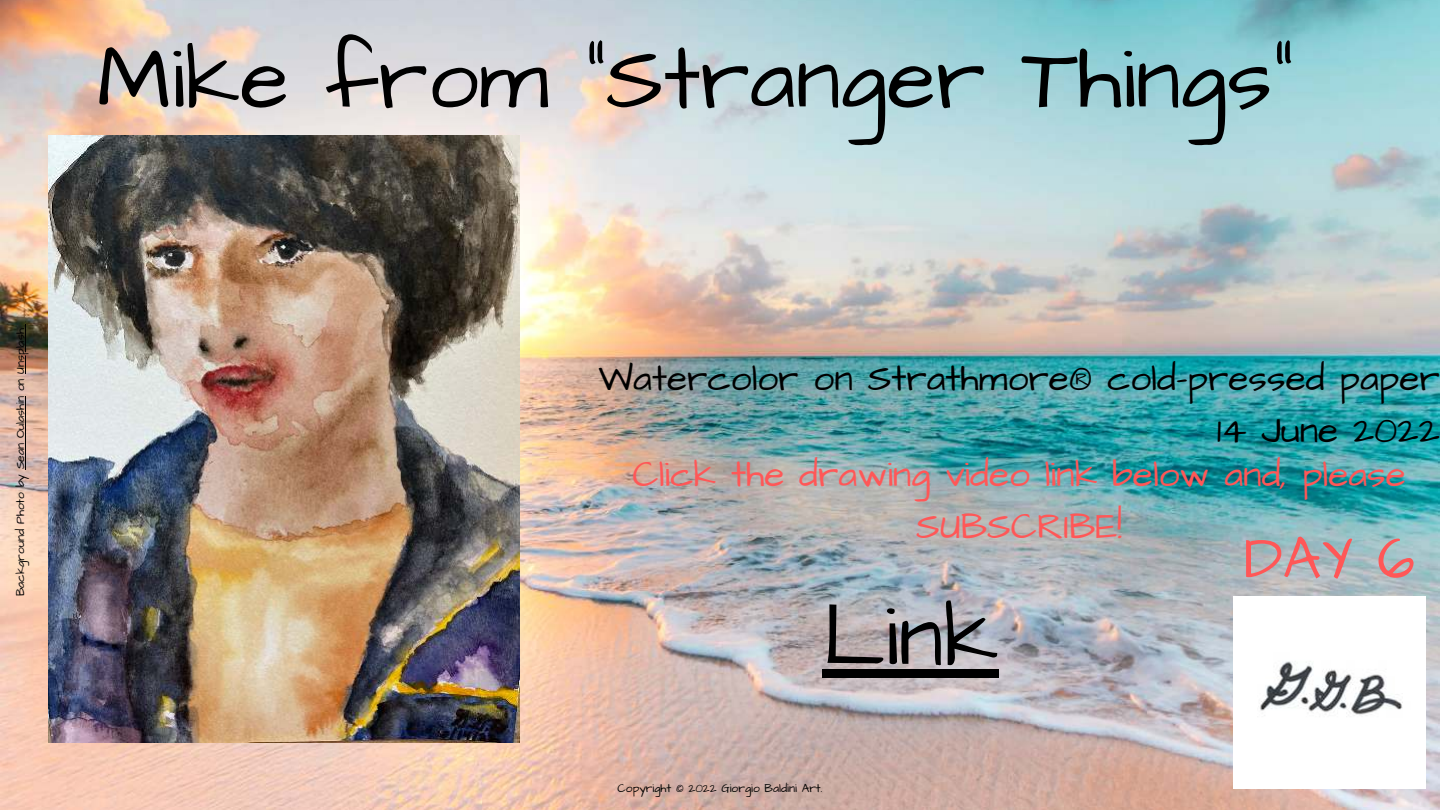
<style>
.page{position:relative;width:1440px;height:810px;background:#fff}
.page>*{position:absolute;margin:0;border:0;box-sizing:border-box;transform-origin:0 0}
.t1{font:90px "Architects Daughter";color:#000}
.t2{font:60px "Architects Daughter";color:#ff5757}
.t3{font:37px/51.8px "Architects Daughter";color:#000;text-align:right}
.t4{font:37px/51.8px "Architects Daughter";color:#ff5757;text-align:center}
.t5{font:12px "Architects Daughter";color:#000}
</style>
<div class="page">
<img style="left:0;top:0;width:1440px;height:810px">
<img style="left:48px;top:135px;width:471px;height:607px">
<img style="left:1233px;top:596px;width:192px;height:192px">
<div style="left:823px;top:669px;width:176px;height:9px;background:#000"></div>
<hr style="left:25px;top:396px;width:1px;height:73px;background:#000">
<hr style="left:25px;top:328px;width:1px;height:46px;background:#000">
<h1 class="t1" style="left:97px;top:19px;width:1198px">Mike from "Stranger Things"</h1>
<p class="t5" style="left:12px;top:596px;width:269px;rotate:-90deg">Background Photo by Sean Oulashin on Unsplash</p>
<h3 class="t3" style="left:598px;top:354px;width:843px">Watercolor on Strathmore® cold-pressed paper<br>14 June 2022</h3>
<h3 class="t4" style="left:633px;top:450px;width:775px">Click the drawing video link below and, please<br>SUBSCRIBE!</h3>
<h2 class="t2" style="left:1244px;top:518px;width:172px">DAY 6</h2>
<h1 class="t1" style="left:823px;top:576px;width:178px">Link</h1>
<p class="t5" style="left:617px;top:780px;width:207px">Copyright © 2022 Giorgio Baldini Art.</p>
</div>
